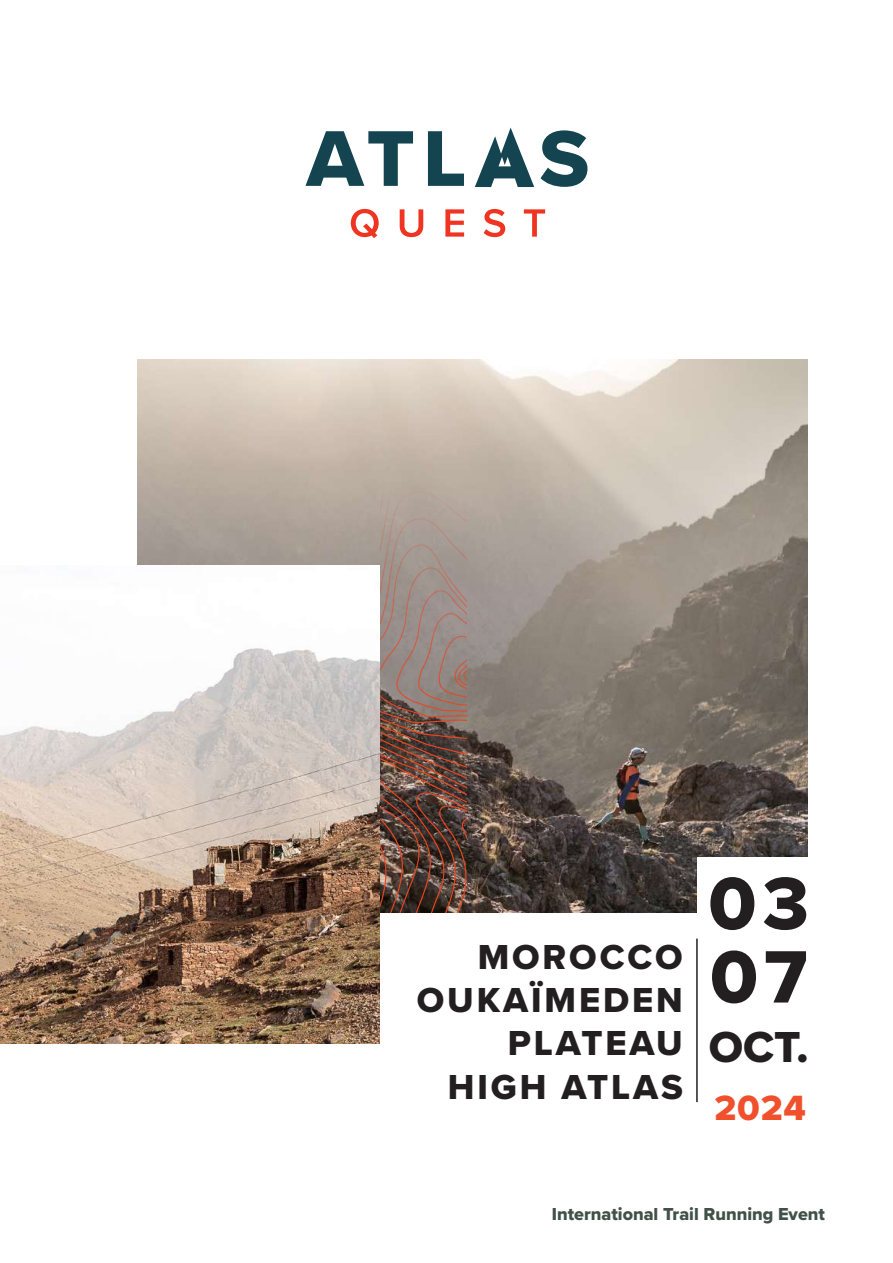
<style>
.page{position:relative;width:893px;height:1263px;background:#fff}
.page>*{position:absolute;margin:0;border:0;box-sizing:border-box;transform-origin:0 0}
.t1{font:76.95px/73.3px "Proxima Nova Extrabld";color:#231f20}
.t2{font:45px "Proxima Nova Extrabld";color:#231f20}
.t3{font:36.45px "Proxima Nova Extrabld";color:#f0512c}
.t4{font:36px/43.2px "Proxima Nova Extrabld";letter-spacing:.08em;color:#231f20;text-align:right}
.t5{font:18px "Proxima Nova Extrabld";color:#415149}
</style>
<div class="page">
<img style="left:138px;top:359px;width:670px;height:553px">
<img style="left:0;top:565px;width:379px;height:479px">
<svg style="left:380px;top:383px;width:86px;height:529px"></svg>
<div style="left:697px;top:857px;width:128px;height:222px;background:#fff"></div>
<hr style="left:696px;top:938px;width:2px;height:164px;background:#231f20">
<svg style="left:305px;top:131px;width:108px;height:55px"></svg>
<svg style="left:428px;top:131px;width:36px;height:55px"></svg>
<svg style="left:540px;top:130px;width:47px;height:57px"></svg>
<svg style="left:351px;top:209px;width:28px;height:29px"></svg>
<svg style="left:400px;top:209px;width:23px;height:28px"></svg>
<svg style="left:445px;top:209px;width:19px;height:28px"></svg>
<svg style="left:484px;top:209px;width:21px;height:28px"></svg>
<svg style="left:524px;top:209px;width:21px;height:28px"></svg>
<svg style="left:475px;top:128px;width:59px;height:59px"></svg>
<p class="t4" style="left:417px;top:935px;width:268px">MOROCCO<br>OUKAÏMEDEN<br>PLATEAU<br>HIGH ATLAS</p>
<h1 class="t1" style="left:708px;top:867px;width:102px">03<br>07</h1>
<p class="t2" style="left:709px;top:1023px;width:101px">OCT.</p>
<p class="t3" style="left:714px;top:1088px;width:93px">2024</p>
<p class="t5" style="left:552px;top:1206px;width:275px">International Trail Running Event</p>
</div>
